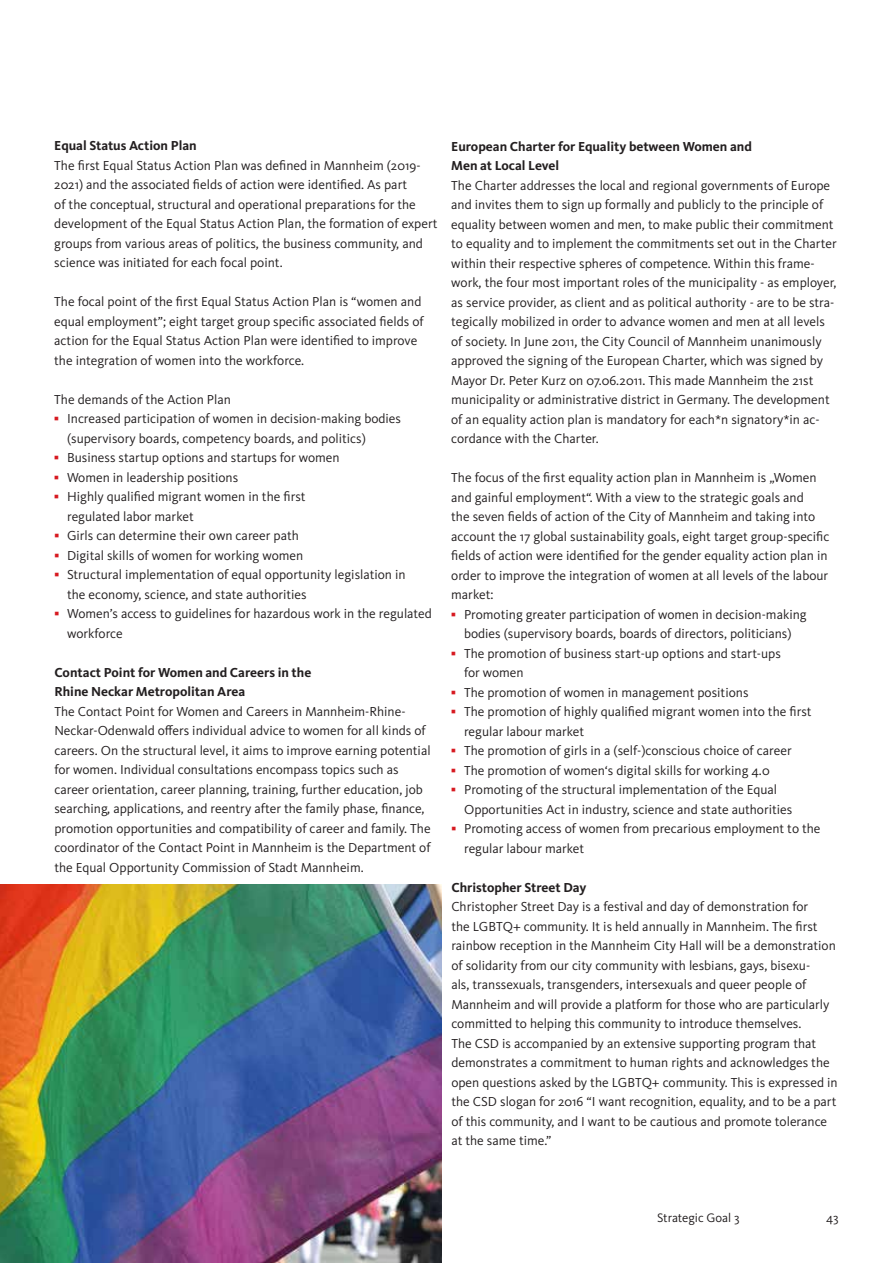
<style>
.page{position:relative;width:893px;height:1263px;background:#fff}
.page>*{position:absolute;margin:0;border:0;box-sizing:border-box;transform-origin:0 0}
.t1{font:13.5px/19.5px "Kievit Pro";color:#231f20}
.t2{font:700 13.5px/19.5px "Kievit Pro";color:#231f20}
.t3{font:12.75px "Kievit";color:#231f20}
.s1{font-family:"Arial";font-weight:700;color:#d71920}
</style>
<div class="page">
<img style="left:0;top:884px;width:442px;height:379px">
<p class="t2" style="left:54px;top:136px;width:144px">Equal Status Action Plan</p>
<p class="t1" style="left:54px;top:155px;width:385px">The first Equal Status Action Plan was defined in Mannheim (2019- 2021) and the associated fields of action were identified. As part<br>of the conceptual, structural and operational preparations for the development of the Equal Status Action Plan, the formation of expert groups from various areas of politics, the business community, and science was initiated for each focal point.</p>
<p class="t1" style="left:54px;top:292px;width:371px">The focal point of the first Equal Status Action Plan is “women and equal employment”; eight target group specific associated fields of action for the Equal Status Action Plan were identified to improve the integration of women into the workforce.</p>
<p class="t1" style="left:54px;top:389px;width:178px">The demands of the Action Plan</p>
<p class="t1" style="left:67px;top:409px;width:336px;text-indent:-13px"><span class="s1">▪</span> Increased participation of women in decision-making bodies (supervisory boards, competency boards, and politics)</p>
<p class="t1" style="left:54px;top:448px;width:287px"><span class="s1">▪</span> Business startup options and startups for women</p>
<p class="t1" style="left:54px;top:467px;width:185px"><span class="s1">▪</span> Women in leadership positions</p>
<p class="t1" style="left:67px;top:487px;width:240px;text-indent:-13px"><span class="s1">▪</span> Highly qualified migrant women in the first regulated labor market</p>
<p class="t1" style="left:54px;top:526px;width:246px"><span class="s1">▪</span> Girls can determine their own career path</p>
<p class="t1" style="left:54px;top:545px;width:250px"><span class="s1">▪</span> Digital skills of women for working women</p>
<p class="t1" style="left:67px;top:565px;width:340px;text-indent:-13px"><span class="s1">▪</span> Structural implementation of equal opportunity legislation in the economy, science, and state authorities</p>
<p class="t1" style="left:67px;top:604px;width:366px;text-indent:-13px"><span class="s1">▪</span> Women’s access to guidelines for hazardous work in the regulated workforce</p>
<p class="t2" style="left:54px;top:662px;width:258px">Contact Point for Women and Careers in the<br>Rhine Neckar Metropolitan Area</p>
<p class="t1" style="left:54px;top:701px;width:378px">The Contact Point for Women and Careers in Mannheim-Rhine-Neckar-Odenwald offers individual advice to women for all kinds of careers. On the structural level, it aims to improve earning potential for women. Individual consultations encompass topics such as career orientation, career planning, training, further education, job searching, applications, and reentry after the family phase, finance, promotion opportunities and compatibility of career and family. The coordinator of the Contact Point in Mannheim is the Department of the Equal Opportunity Commission of Stadt Mannheim.</p>
<p class="t2" style="left:451px;top:137px;width:302px">European Charter for Equality between Women and<br>Men at Local Level</p>
<p class="t1" style="left:451px;top:176px;width:387px">The Charter addresses the local and regional governments of Europe and invites them to sign up formally and publicly to the principle of equality between women and men, to make public their commitment to equality and to implement the commitments set out in the Charter within their respective spheres of competence. Within this frame&shy;work, the four most important roles of the municipality - as employer, as service provider, as client and as political authority - are to be stra&shy;tegically mobilized in order to advance women and men at all levels of society. In June 2011, the City Council of Mannheim unanimously approved the signing of the European Charter, which was signed by Mayor Dr. Peter Kurz on 07.06.2011. This made Mannheim the 21st municipality or administrative district in Germany. The development of an equality action plan is mandatory for each*n signatory*in ac&shy;cordance with the Charter.</p>
<p class="t1" style="left:451px;top:468px;width:380px">The focus of the first equality action plan in Mannheim is „Women and gainful employment“. With a view to the strategic goals and<br>the seven fields of action of the City of Mannheim and taking into account the 17 global sustainability goals, eight target group-specific fields of action were identified for the gender equality action plan in order to improve the integration of women at all levels of the labour market:</p>
<p class="t1" style="left:451px;top:605px;width:357px;text-align:center"><span class="s1">▪</span> Promoting greater participation of women in decision-making bodies (supervisory boards, boards of directors, politicians)</p>
<p class="t1" style="left:464px;top:643px;width:318px;text-indent:-13px"><span class="s1">▪</span> The promotion of business start-up options and start-ups for women</p>
<p class="t1" style="left:451px;top:682px;width:299px"><span class="s1">▪</span> The promotion of women in management positions</p>
<p class="t1" style="left:464px;top:702px;width:349px;text-indent:-13px"><span class="s1">▪</span> The promotion of highly qualified migrant women into the first regular labour market</p>
<p class="t1" style="left:451px;top:741px;width:342px"><span class="s1">▪</span> The promotion of girls in a (self-)conscious choice of career</p>
<p class="t1" style="left:451px;top:760px;width:320px"><span class="s1">▪</span> The promotion of women‘s digital skills for working 4.0</p>
<p class="t1" style="left:464px;top:780px;width:330px;text-indent:-13px"><span class="s1">▪</span> Promoting of the structural implementation of the Equal<br>Opportunities Act in industry, science and state authorities</p>
<p class="t1" style="left:464px;top:819px;width:358px;text-indent:-13px"><span class="s1">▪</span> Promoting access of women from precarious employment to the regular labour market</p>
<p class="t2" style="left:451px;top:877px;width:137px">Christopher Street Day</p>
<p class="t1" style="left:451px;top:897px;width:388px">Christopher Street Day is a festival and day of demonstration for<br>the LGBTQ+ community. It is held annually in Mannheim. The first rainbow reception in the Mannheim City Hall will be a demonstration of solidarity from our city community with lesbians, gays, bisexu-<br>als, transsexuals, transgenders, intersexuals and queer people of Mannheim and will provide a platform for those who are particularly committed to helping this community to introduce themselves.<br>The CSD is accompanied by an extensive supporting program that demonstrates a commitment to human rights and acknowledges the open questions asked by the LGBTQ+ community. This is expressed in the CSD slogan for 2016 “I want recognition, equality, and to be a part of this community, and I want to be cautious and promote tolerance at the same time.”</p>
<p class="t3" style="left:657px;top:1211px;width:84px">Strategic Goal 3</p>
<p class="t3" style="left:826px;top:1211px;width:14px">43</p>
</div>
